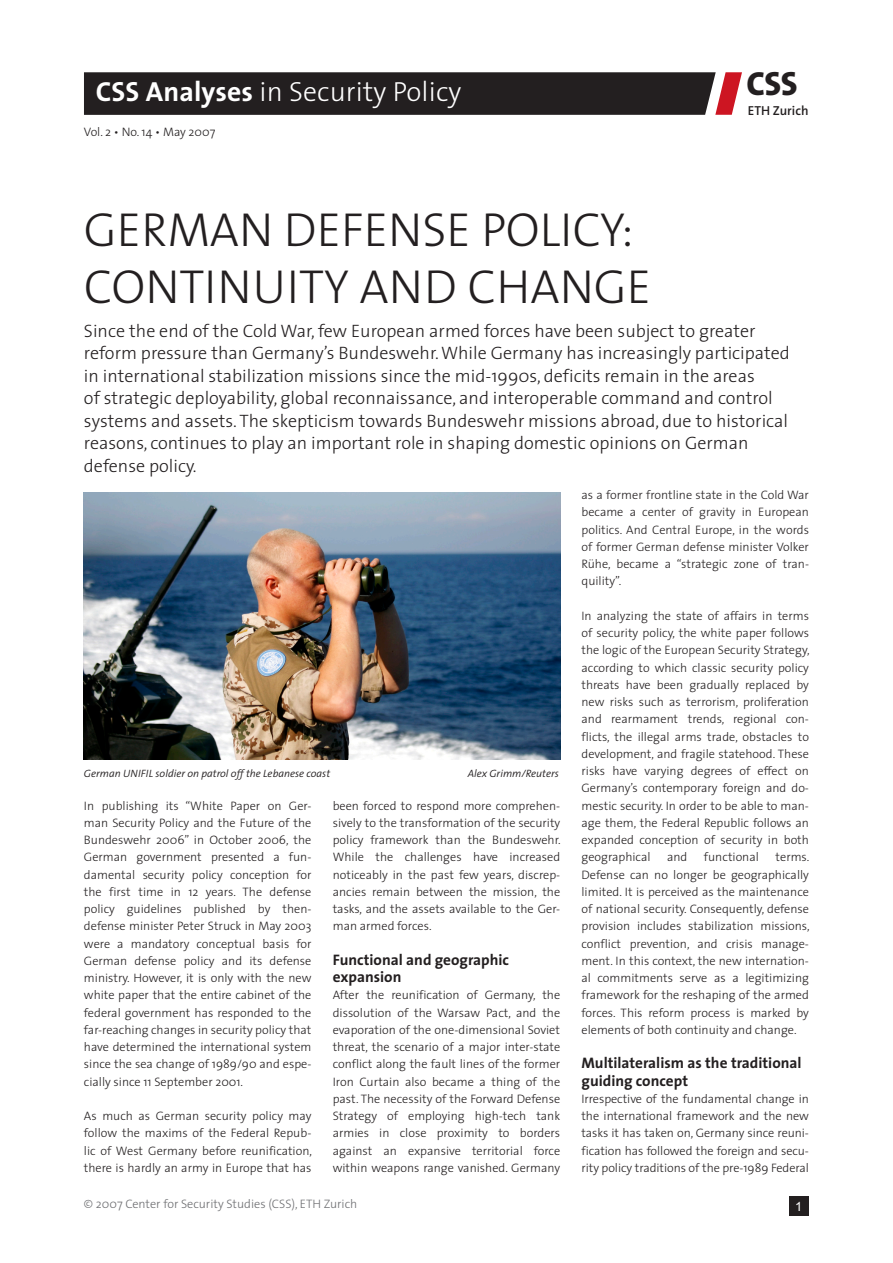
<style>
.page{position:relative;width:893px;height:1263px;background:#fff}
.page>*{position:absolute;margin:0;border:0;box-sizing:border-box;transform-origin:0 0}
._1_Haupttitel{font:300 48px/57px "The Sans";color:#231f20}
.t1{font:800 33.75px "The Sans";color:#231f20}
.t2{font:300 27.75px "The Sans";letter-spacing:.005em;color:#fff}
._2_lead{font:300 18px/22.5px "The Sans";color:#231f20}
._5_Untertitel{font:700 15.3px/17.2px "The Sans";color:#231f20}
.t3{font:600 13.05px "The Sans";color:#231f20}
._4_Text{font:300 12.3px/17.2px "The Sans";color:#231f20;text-align:justify}
.t4{font:300 12.3px "The Sans";color:#6c6d70}
._3_Bildlegende{font:italic 300 10.65px "The Sans";color:#231f20}
.s1{font-weight:700}
</style>
<div class="page">
<svg style="left:84px;top:72px;width:658px;height:43px;background:#2d2526"></svg>
<div style="left:789px;top:1196px;width:20px;height:20px;background:#231f20"></div>
<img style="left:84px;top:492px;width:476px;height:267px">
<p class="t2" style="left:96px;top:69px;width:368px"><span class="s1">CSS Analyses</span> in Security Policy</p>
<p class="_4_Text" style="left:84px;top:123px;width:133px">Vol. 2 • No. 14 • May 2007</p>
<p class="t1" style="left:747px;top:55px;width:53px">CSS</p>
<p class="t3" style="left:748px;top:99px;width:62px">ETH Zurich</p>
<p class="_1_Haupttitel" style="left:84px;top:200px;width:569px">German Defense Policy:<br>Contin uity and Chang e</p>
<p class="_2_lead" style="left:84px;top:319px;width:707px">Since the end of the Cold War, few E uropean armed forces have been subject to greater reform pressure than Germany’s Bundeswehr. While Germany has increasingly participated in international stabilization missions since the mid-1990s, deficits remain in the areas<br>of strategic deployability, global reconnaissance, and interoperable command and control systems and assets. The skepticism towards Bundeswehr missions abroad, due to historical reasons, continues to play an important role in shaping domestic opinions on German defense policy.</p>
<p class="_3_Bildlegende" style="left:84px;top:764px;width:248px">German UNIFIL soldier on patrol off the Lebanese coast</p>
<p class="_3_Bildlegende" style="left:468px;top:764px;width:93px">Alex Grimm/Reuters</p>
<p class="_4_Text" style="left:84px;top:796px;width:229px">I n publishing its “White Paper on Ger&shy;man Security Policy and the Future of the Bundeswehr 2006” in October 2006, the German government presented a fun&shy;damental security policy conception for the first time in 12 years. The defense policy guidelines published by then&shy;defense minister Peter Struck in May 2003 were a mandatory conceptual basis for German defense policy and its defense ministry. However, it is only with the new white paper that the entire cabinet of the federal government has responded to the far-reaching changes in security policy that have determined the international system since the sea change of 1989/90 and espe&shy;cially since 11 September 2001.</p>
<p class="_4_Text" style="left:84px;top:1107px;width:230px">As much as German security policy may follow the maxims of the Federal Repub&shy;lic of West Germany before reunification, there is hardly an army in E urope that has</p>
<p class="_4_Text" style="left:333px;top:796px;width:229px">been forced to respond more comprehen&shy;sively to the transformation of the security policy framework than the Bundeswehr.<br>While the challenges have increased noticeably in the past few years, discrep&shy;ancies remain between the mission, the tasks, and the assets available to the Ger&shy;man armed forces.</p>
<p class="_5_Untertitel" style="left:333px;top:951px;width:178px">Functional and geographic expansion</p>
<p class="_4_Text" style="left:333px;top:986px;width:229px">After the reunification of Germany, the dissolution of the Warsaw Pact, and the evaporation of the one-dimensional Soviet threat, the scenario of a major inter-state conflict along the fault lines of the former I ron Curtain also became a thing of the past. The necessity of the Forward Defense Strategy of employing high-tech tank armies in close proximity to borders against an expansive territorial force within weapons range vanished. Germany</p>
<p class="t4" style="left:84px;top:1194px;width:224px">© 2007 Center for Security Studies (CSS), ETH</p>
<p class="t4" style="left:324px;top:1194px;width:35px">Zurich</p>
<p class="_4_Text" style="left:581px;top:486px;width:229px">as a former frontline state in the Cold War became a center of gravity in E uropean politics. And Central E urope, in the words of former German defense minister Volker Rühe, became a “strategic zone of tran&shy;quility”.</p>
<p class="_4_Text" style="left:581px;top:607px;width:230px">I n analyzing the state of affairs in terms of security policy, the white paper follows the logic of the E uropean Security Strategy, according to which classic security policy threats have been gradually replaced by new risks such as terrorism, proliferation and rearmament trends, regional con&shy;flicts, the illegal arms trade, obstacles to development, and fragile statehood. These risks have varying degrees of effect on Germany’s contemporary foreign and do&shy;mestic security. I n order to be able to man&shy;age them, the Federal Republic follows an expanded conception of security in both geographical</p>
<p class="_4_Text" style="left:667px;top:848px;width:22px">and</p>
<p class="_4_Text" style="left:704px;top:848px;width:57px">functional</p>
<p class="_4_Text" style="left:581px;top:848px;width:230px;text-indent:194px">terms.<br>Defense can no longer be geographically limited. It is perceived as the maintenance of national security. Consequently, defense provision includes stabilization missions, conflict prevention, and crisis manage&shy;ment. I n this context, the new internation&shy;al commitments serve as a legitimizing framework for the reshaping of the armed forces. This reform process is marked by elements of both continuity and change.</p>
<p class="_5_Untertitel" style="left:581px;top:1054px;width:222px">Multilateralism as the traditional guiding concept</p>
<p class="_4_Text" style="left:581px;top:1090px;width:229px">I rrespective of the fundamental change in the international framework and the new tasks it has taken on, Germany since reuni&shy;fication has followed the foreign and secu&shy;rity policy traditions of the pre-1989 Federal</p>
</div>
